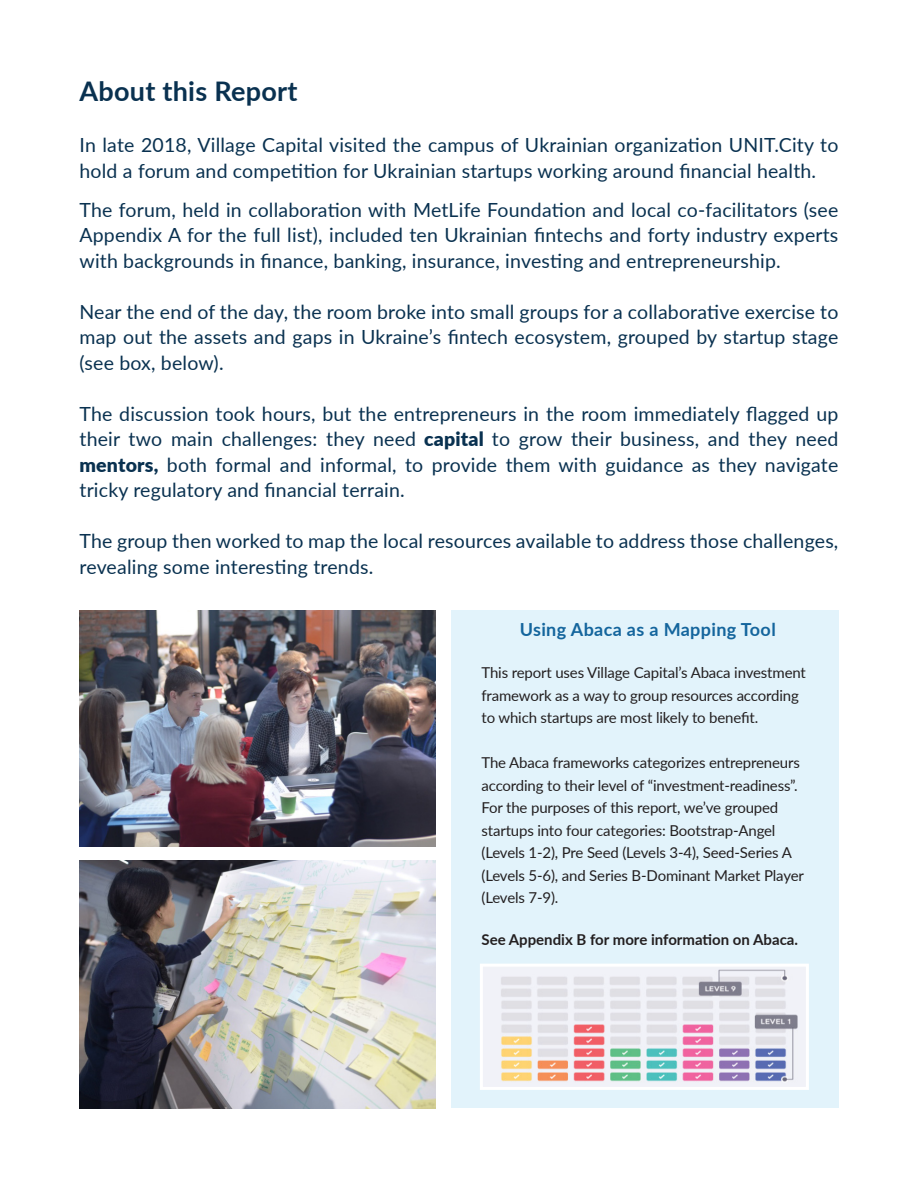
<style>
.page{position:relative;width:918px;height:1188px;background:#fff}
.page>*{position:absolute;margin:0;border:0;box-sizing:border-box;transform-origin:0 0}
.t1{font:700 27px "Lato";letter-spacing:.01em;color:#093150}
.t2{font:19.5px/25.5px "Lato";letter-spacing:.01em;color:#093150;text-align:justify}
.t3{font:700 18px "Lato";letter-spacing:.02em;color:#14659d}
.t4{font:15px/22.5px "Lato";letter-spacing:-.01em;color:#231f20}
.t5{font:700 15px "Lato";color:#231f20}
.s1{font-weight:900}
</style>
<div class="page">
<div style="left:452px;top:610px;width:387px;height:498px;background:#e2f3fb"></div>
<img style="left:80px;top:610px;width:356px;height:236px">
<img style="left:80px;top:861px;width:356px;height:247px">
<img style="left:484px;top:968px;width:321px;height:118px">
<div style="left:480px;top:964px;width:329px;height:126px;border:3px solid #fff"></div>
<p class="t1" style="left:80px;top:72px;width:220px">About this Report</p>
<p class="t2" style="left:80px;top:132px;width:760px">In late 2018, Village Capital visited the campus of Ukrainian organization UNIT.City to hold a forum and competition for Ukrainian startups working around financial health.</p>
<p class="t2" style="left:80px;top:196px;width:760px">The forum, held in collaboration with MetLife Foundation and local co-facilitators (see Appendix A for the full list), included ten Ukrainian fintechs and forty industry experts with backgrounds in finance, banking, insurance, investing and entrepreneurship.</p>
<p class="t2" style="left:80px;top:298px;width:760px">Near the end of the day, the room broke into small groups for a collaborative exercise to map out the assets and gaps in Ukraine’s fintech ecosystem, grouped by startup stage (see box, below).</p>
<p class="t2" style="left:80px;top:400px;width:760px">The discussion took hours, but the entrepreneurs in the room immediately flagged up their two main challenges: they need <span class="s1">capital</span> to grow their business, and they need <span class="s1">mentors,</span> both formal and informal, to provide them with guidance as they navigate tricky regulatory and financial terrain.</p>
<p class="t2" style="left:80px;top:528px;width:760px">The group then worked to map the local resources available to address those challenges, revealing some interesting trends.</p>
<p class="t3" style="left:520px;top:617px;width:258px">Using Abaca as a Mapping Tool</p>
<p class="t4" style="left:482px;top:661px;width:326px">This report uses Village Capital’s Abaca investment framework as a way to group resources according to which startups are most likely to benefit.</p>
<p class="t4" style="left:482px;top:751px;width:324px">The Abaca frameworks categorizes entrepreneurs according to their level of “investment-readiness”.<br>For the purposes of this report, we’ve grouped startups into four categories: Bootstrap-Angel (Levels 1-2), Pre Seed (Levels 3-4), Seed-Series A (Levels 5-6), and Series B-Dominant Market Player (Levels 7-9).</p>
<p class="t5" style="left:482px;top:929px;width:318px">See Appendix B for more information on Abaca.</p>
</div>
